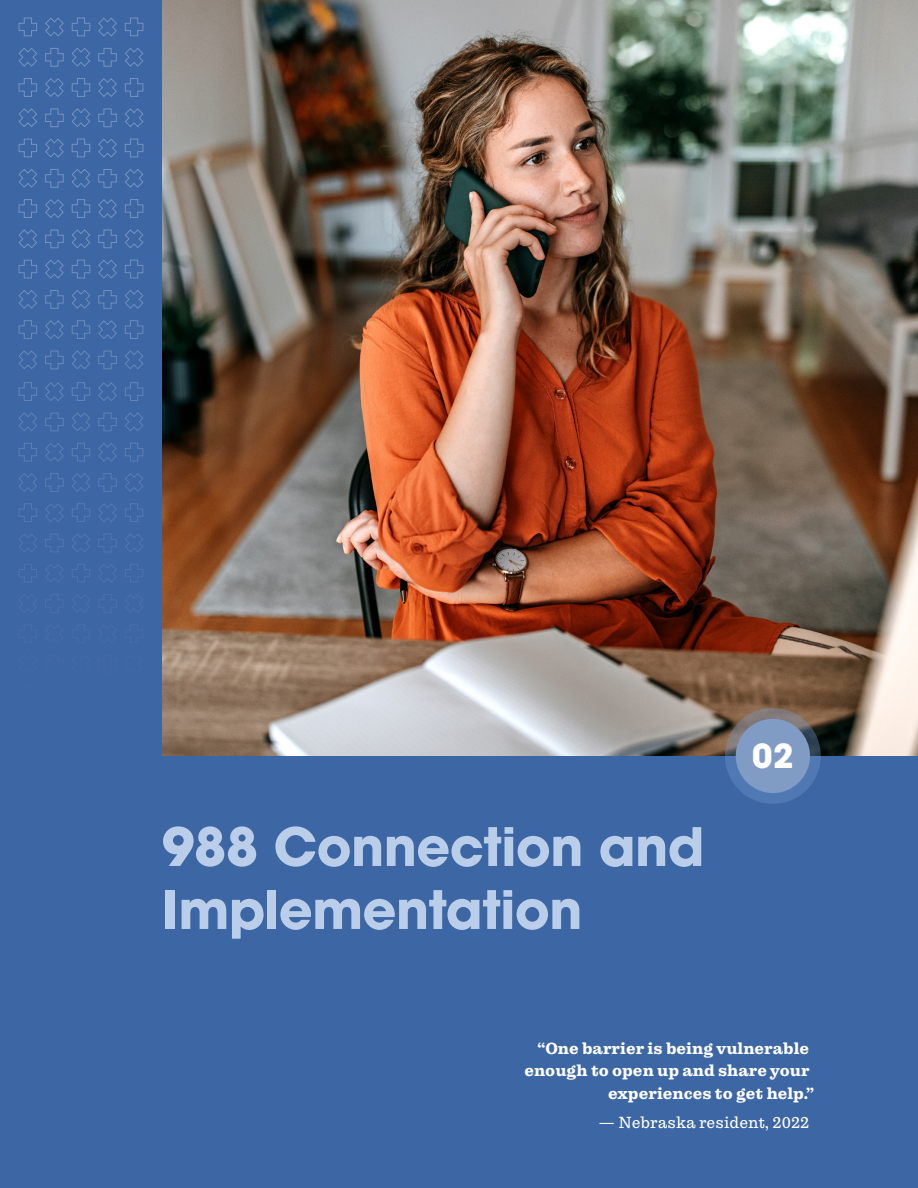
<style>
.page{position:relative;width:918px;height:1188px;background:#3c66a4}
.page>*{position:absolute;margin:0;border:0;box-sizing:border-box;transform-origin:0 0}
.H1_-_Main_title{font:700 52.5px/63px "ITC Avant Garde Pro";letter-spacing:-.01em;color:#bacee9}
.H1_-_Main_title-2{font:700 33px "ITC Avant Garde Pro";color:#fff}
.t1{font:700 16.5px/22.5px "Pulpo";color:#fff;text-align:right}
.t2{font:300 16.5px "Pulpo";color:#fff}
</style>
<div class="page">
<img style="left:162px;top:0;width:756px;height:756px">
<svg style="left:18px;top:17px;width:19px;height:20px"></svg>
<svg style="left:18px;top:78px;width:19px;height:19px"></svg>
<svg style="left:18px;top:259px;width:19px;height:20px"></svg>
<svg style="left:18px;top:138px;width:19px;height:20px"></svg>
<svg style="left:18px;top:320px;width:19px;height:19px"></svg>
<svg style="left:18px;top:199px;width:19px;height:19px"></svg>
<svg style="left:18px;top:48px;width:19px;height:19px"></svg>
<svg style="left:18px;top:229px;width:19px;height:19px"></svg>
<svg style="left:18px;top:108px;width:19px;height:19px"></svg>
<svg style="left:18px;top:290px;width:19px;height:19px"></svg>
<svg style="left:18px;top:169px;width:19px;height:19px"></svg>
<svg style="left:18px;top:350px;width:19px;height:19px"></svg>
<svg style="left:71px;top:17px;width:20px;height:20px"></svg>
<svg style="left:71px;top:78px;width:20px;height:19px"></svg>
<svg style="left:71px;top:259px;width:20px;height:20px"></svg>
<svg style="left:71px;top:138px;width:20px;height:20px"></svg>
<svg style="left:71px;top:320px;width:20px;height:19px"></svg>
<svg style="left:71px;top:199px;width:20px;height:19px"></svg>
<svg style="left:71px;top:48px;width:19px;height:19px"></svg>
<svg style="left:71px;top:229px;width:19px;height:19px"></svg>
<svg style="left:71px;top:108px;width:19px;height:19px"></svg>
<svg style="left:72px;top:290px;width:18px;height:19px"></svg>
<svg style="left:71px;top:169px;width:19px;height:19px"></svg>
<svg style="left:72px;top:350px;width:18px;height:19px"></svg>
<svg style="left:125px;top:17px;width:19px;height:20px"></svg>
<svg style="left:125px;top:78px;width:19px;height:19px"></svg>
<svg style="left:125px;top:259px;width:19px;height:20px"></svg>
<svg style="left:125px;top:138px;width:19px;height:20px"></svg>
<svg style="left:125px;top:320px;width:19px;height:19px"></svg>
<svg style="left:125px;top:199px;width:19px;height:19px"></svg>
<svg style="left:125px;top:48px;width:19px;height:19px"></svg>
<svg style="left:125px;top:229px;width:19px;height:19px"></svg>
<svg style="left:125px;top:108px;width:19px;height:19px"></svg>
<svg style="left:125px;top:290px;width:19px;height:19px"></svg>
<svg style="left:125px;top:169px;width:19px;height:19px"></svg>
<svg style="left:125px;top:350px;width:19px;height:19px"></svg>
<svg style="left:45px;top:48px;width:19px;height:19px"></svg>
<svg style="left:45px;top:229px;width:19px;height:20px"></svg>
<svg style="left:45px;top:108px;width:19px;height:19px"></svg>
<svg style="left:45px;top:290px;width:19px;height:19px"></svg>
<svg style="left:45px;top:169px;width:19px;height:19px"></svg>
<svg style="left:45px;top:350px;width:19px;height:20px"></svg>
<svg style="left:45px;top:17px;width:19px;height:20px"></svg>
<svg style="left:45px;top:199px;width:19px;height:19px"></svg>
<svg style="left:45px;top:78px;width:19px;height:19px"></svg>
<svg style="left:45px;top:260px;width:19px;height:19px"></svg>
<svg style="left:45px;top:139px;width:19px;height:19px"></svg>
<svg style="left:45px;top:320px;width:19px;height:19px"></svg>
<svg style="left:98px;top:48px;width:19px;height:19px"></svg>
<svg style="left:98px;top:229px;width:19px;height:20px"></svg>
<svg style="left:98px;top:108px;width:19px;height:19px"></svg>
<svg style="left:98px;top:290px;width:19px;height:19px"></svg>
<svg style="left:98px;top:169px;width:19px;height:19px"></svg>
<svg style="left:98px;top:350px;width:19px;height:20px"></svg>
<svg style="left:98px;top:17px;width:19px;height:20px"></svg>
<svg style="left:98px;top:199px;width:19px;height:19px"></svg>
<svg style="left:98px;top:78px;width:19px;height:19px"></svg>
<svg style="left:98px;top:260px;width:19px;height:19px"></svg>
<svg style="left:98px;top:139px;width:19px;height:19px"></svg>
<svg style="left:98px;top:320px;width:19px;height:19px"></svg>
<svg style="left:18px;top:382px;width:19px;height:19px"></svg>
<svg style="left:18px;top:443px;width:19px;height:19px"></svg>
<svg style="left:19px;top:503px;width:18px;height:19px"></svg>
<svg style="left:19px;top:564px;width:18px;height:18px"></svg>
<svg style="left:18px;top:412px;width:19px;height:19px"></svg>
<svg style="left:19px;top:594px;width:18px;height:18px"></svg>
<svg style="left:19px;top:473px;width:18px;height:19px"></svg>
<svg style="left:19px;top:534px;width:18px;height:18px"></svg>
<svg style="left:71px;top:382px;width:19px;height:19px"></svg>
<svg style="left:72px;top:443px;width:18px;height:19px"></svg>
<svg style="left:72px;top:503px;width:18px;height:19px"></svg>
<svg style="left:72px;top:564px;width:18px;height:18px"></svg>
<svg style="left:72px;top:412px;width:18px;height:19px"></svg>
<svg style="left:72px;top:594px;width:18px;height:18px"></svg>
<svg style="left:72px;top:473px;width:18px;height:19px"></svg>
<svg style="left:72px;top:534px;width:18px;height:18px"></svg>
<svg style="left:125px;top:382px;width:19px;height:19px"></svg>
<svg style="left:125px;top:443px;width:19px;height:19px"></svg>
<svg style="left:125px;top:503px;width:18px;height:19px"></svg>
<svg style="left:125px;top:564px;width:18px;height:18px"></svg>
<svg style="left:125px;top:412px;width:18px;height:19px"></svg>
<svg style="left:125px;top:594px;width:18px;height:18px"></svg>
<svg style="left:125px;top:473px;width:18px;height:19px"></svg>
<svg style="left:125px;top:534px;width:18px;height:18px"></svg>
<svg style="left:45px;top:412px;width:19px;height:20px"></svg>
<svg style="left:45px;top:594px;width:14px;height:19px"></svg>
<svg style="left:45px;top:473px;width:19px;height:19px"></svg>
<svg style="left:45px;top:534px;width:19px;height:18px"></svg>
<svg style="left:45px;top:382px;width:19px;height:19px"></svg>
<svg style="left:45px;top:564px;width:18px;height:18px"></svg>
<svg style="left:45px;top:443px;width:19px;height:19px"></svg>
<svg style="left:45px;top:503px;width:19px;height:19px"></svg>
<svg style="left:98px;top:412px;width:19px;height:20px"></svg>
<svg style="left:103px;top:594px;width:14px;height:19px"></svg>
<svg style="left:98px;top:473px;width:19px;height:19px"></svg>
<svg style="left:98px;top:534px;width:19px;height:18px"></svg>
<svg style="left:98px;top:382px;width:19px;height:19px"></svg>
<svg style="left:98px;top:564px;width:19px;height:18px"></svg>
<svg style="left:98px;top:443px;width:19px;height:19px"></svg>
<svg style="left:98px;top:503px;width:19px;height:19px"></svg>
<svg style="left:725px;top:708px;width:96px;height:96px;background:#5e7291"></svg>
<div style="left:736px;top:719px;width:74px;height:74px;background:#809bc4;border-radius:50%"></div>
<p class="H1_-_Main_title" style="left:162px;top:815px;width:544px">988 Connection and<br>Implementation</p>
<p class="H1_-_Main_title-2" style="left:752px;top:734px;width:43px">02</p>
<p class="t1" style="left:524px;top:1037px;width:291px">“One barrier is being vulnerable enough to open up and share your experiences to get help.”</p>
<p class="t2" style="left:598px;top:1113px;width:213px">— Nebraska resident, 2022</p>
</div>
